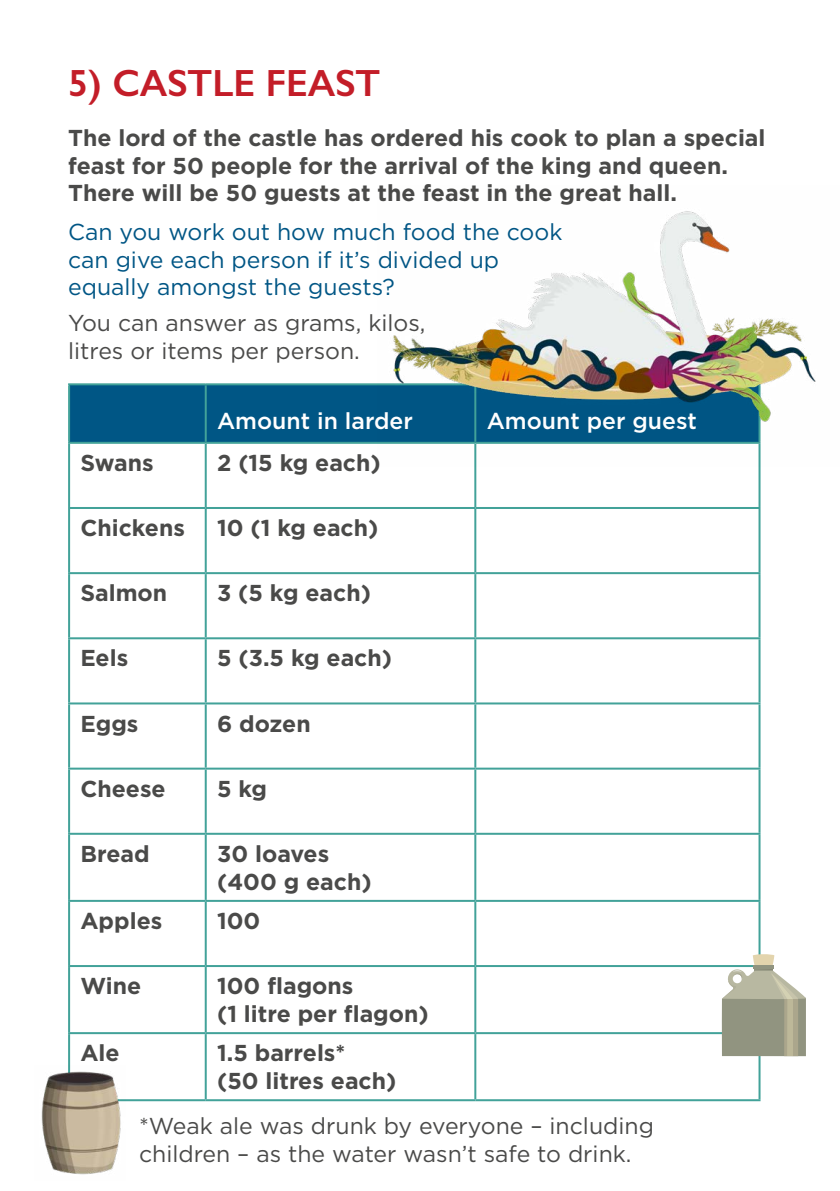
<style>
.page{position:relative;width:840px;height:1191px;background:#fff}
.page>*{position:absolute;margin:0;border:0;box-sizing:border-box;transform-origin:0 0}
.question_title{font:600 38px "Gill Sans";color:#c31d28}
.table_content{font:700 23px/27.6px "Gotham HTF";color:#4a4a49}
.HES_body_11_5{font:700 23px/27.6px "Gotham HTF";color:#4a4a49}
.HES_body_11_5-2{font:23px/27.6px "Gotham HTF";color:#4a4a49}
.question{font:23px/27.6px "Gotham HTF";color:#005685}
.Table_header{font:500 23px "Gotham HTF";color:#fff}
</style>
<div class="page">
<div style="left:70px;top:385px;width:307px;height:57px;background:#005685"></div>
<hr style="left:205px;top:385px;width:2px;height:57px;background:#42a299">
<hr style="left:205px;top:444px;width:2px;height:63px;background:#42a299">
<hr style="left:474px;top:444px;width:2px;height:63px;background:#42a299">
<hr style="left:68px;top:507px;width:138px;height:2px;background:#42a299">
<hr style="left:206px;top:507px;width:269px;height:2px;background:#42a299">
<hr style="left:205px;top:509px;width:2px;height:63px;background:#42a299">
<hr style="left:475px;top:507px;width:285px;height:2px;background:#42a299">
<hr style="left:474px;top:509px;width:2px;height:63px;background:#42a299">
<hr style="left:68px;top:572px;width:138px;height:2px;background:#42a299">
<hr style="left:206px;top:572px;width:269px;height:2px;background:#42a299">
<hr style="left:205px;top:574px;width:2px;height:63px;background:#42a299">
<hr style="left:475px;top:572px;width:285px;height:2px;background:#42a299">
<hr style="left:474px;top:574px;width:2px;height:63px;background:#42a299">
<hr style="left:68px;top:637px;width:138px;height:2px;background:#42a299">
<hr style="left:206px;top:637px;width:269px;height:2px;background:#42a299">
<hr style="left:205px;top:639px;width:2px;height:63px;background:#42a299">
<hr style="left:475px;top:637px;width:285px;height:2px;background:#42a299">
<hr style="left:474px;top:639px;width:2px;height:63px;background:#42a299">
<hr style="left:68px;top:702px;width:138px;height:2px;background:#42a299">
<hr style="left:206px;top:702px;width:269px;height:2px;background:#42a299">
<hr style="left:205px;top:704px;width:2px;height:63px;background:#42a299">
<hr style="left:475px;top:702px;width:285px;height:2px;background:#42a299">
<hr style="left:474px;top:704px;width:2px;height:63px;background:#42a299">
<hr style="left:205px;top:769px;width:2px;height:63px;background:#42a299">
<hr style="left:474px;top:769px;width:2px;height:63px;background:#42a299">
<hr style="left:68px;top:832px;width:138px;height:2px;background:#42a299">
<hr style="left:206px;top:832px;width:269px;height:2px;background:#42a299">
<hr style="left:205px;top:834px;width:2px;height:66px;background:#42a299">
<hr style="left:475px;top:832px;width:285px;height:2px;background:#42a299">
<hr style="left:474px;top:834px;width:2px;height:66px;background:#42a299">
<hr style="left:68px;top:900px;width:138px;height:2px;background:#42a299">
<hr style="left:206px;top:900px;width:269px;height:2px;background:#42a299">
<hr style="left:205px;top:902px;width:2px;height:63px;background:#42a299">
<hr style="left:475px;top:900px;width:285px;height:2px;background:#42a299">
<hr style="left:474px;top:902px;width:2px;height:63px;background:#42a299">
<hr style="left:68px;top:965px;width:138px;height:2px;background:#42a299">
<hr style="left:206px;top:965px;width:269px;height:2px;background:#42a299">
<hr style="left:205px;top:967px;width:2px;height:65px;background:#42a299">
<hr style="left:475px;top:965px;width:285px;height:2px;background:#42a299">
<hr style="left:474px;top:967px;width:2px;height:65px;background:#42a299">
<hr style="left:205px;top:1034px;width:2px;height:65px;background:#42a299">
<hr style="left:474px;top:1034px;width:2px;height:65px;background:#42a299">
<hr style="left:68px;top:444px;width:2px;height:63px;background:#42a299">
<hr style="left:758px;top:444px;width:2px;height:63px;background:#42a299">
<hr style="left:68px;top:509px;width:2px;height:63px;background:#42a299">
<hr style="left:758px;top:509px;width:2px;height:63px;background:#42a299">
<hr style="left:68px;top:574px;width:2px;height:63px;background:#42a299">
<hr style="left:758px;top:574px;width:2px;height:63px;background:#42a299">
<hr style="left:68px;top:639px;width:2px;height:63px;background:#42a299">
<hr style="left:758px;top:639px;width:2px;height:63px;background:#42a299">
<hr style="left:68px;top:704px;width:2px;height:63px;background:#42a299">
<hr style="left:758px;top:704px;width:2px;height:63px;background:#42a299">
<hr style="left:68px;top:1032px;width:138px;height:2px;background:#42a299">
<hr style="left:206px;top:1032px;width:269px;height:2px;background:#42a299">
<hr style="left:475px;top:1032px;width:285px;height:2px;background:#42a299">
<hr style="left:68px;top:767px;width:138px;height:2px;background:#42a299">
<hr style="left:68px;top:769px;width:2px;height:63px;background:#42a299">
<hr style="left:206px;top:767px;width:269px;height:2px;background:#42a299">
<hr style="left:475px;top:767px;width:285px;height:2px;background:#42a299">
<hr style="left:758px;top:769px;width:2px;height:63px;background:#42a299">
<hr style="left:68px;top:834px;width:2px;height:66px;background:#42a299">
<hr style="left:758px;top:834px;width:2px;height:66px;background:#42a299">
<hr style="left:68px;top:902px;width:2px;height:63px;background:#42a299">
<hr style="left:758px;top:902px;width:2px;height:63px;background:#42a299">
<hr style="left:68px;top:967px;width:2px;height:65px;background:#42a299">
<hr style="left:68px;top:1034px;width:2px;height:65px;background:#42a299">
<hr style="left:758px;top:1034px;width:2px;height:65px;background:#42a299">
<hr style="left:68px;top:1099px;width:138px;height:2px;background:#42a299">
<hr style="left:206px;top:1099px;width:269px;height:2px;background:#42a299">
<hr style="left:475px;top:1099px;width:285px;height:2px;background:#42a299">
<hr style="left:68px;top:383px;width:138px;height:2px;background:#42a299">
<hr style="left:68px;top:385px;width:2px;height:57px;background:#42a299">
<hr style="left:206px;top:383px;width:269px;height:2px;background:#42a299">
<hr style="left:68px;top:442px;width:138px;height:2px;background:#42a299">
<hr style="left:206px;top:442px;width:269px;height:2px;background:#42a299">
<img style="left:377px;top:211px;width:439px;height:256px">
<svg style="left:721px;top:954px;width:84px;height:102px"></svg>
<img style="left:41px;top:1065px;width:85px;height:110px">
<h1 class="question_title" style="left:68px;top:60px;width:314px">5) CASTLE FEAST</h1>
<p class="HES_body_11_5" style="left:68px;top:123px;width:698px">The lord of the castle has ordered his cook to plan a special feast for 50 people for the arrival of the king and queen.<br>There will be 50 guests at the feast in the great hall.</p>
<p class="question" style="left:68px;top:218px;width:495px">Can you work out how much food the cook can give each person if it’s divided up equally amongst the guests?</p>
<p class="HES_body_11_5-2" style="left:68px;top:309px;width:359px">You can answer as grams, kilos, litres or items per person.</p>
<p class="Table_header" style="left:217px;top:408px;width:197px">Amount in larder</p>
<p class="Table_header" style="left:486px;top:408px;width:211px">Amount per guest</p>
<p class="table_content" style="left:80px;top:448px;width:75px">Swans</p>
<p class="table_content" style="left:217px;top:448px;width:165px">2 (15 kg each)</p>
<p class="table_content" style="left:80px;top:513px;width:106px">Chickens</p>
<p class="table_content" style="left:217px;top:513px;width:163px">10 (1 kg each)</p>
<p class="table_content" style="left:80px;top:579px;width:88px">Salmon</p>
<p class="table_content" style="left:217px;top:579px;width:155px">3 (5 kg each)</p>
<p class="table_content" style="left:80px;top:644px;width:49px">Eels</p>
<p class="table_content" style="left:217px;top:644px;width:176px">5 (3.5 kg each)</p>
<p class="table_content" style="left:80px;top:709px;width:60px">Eggs</p>
<p class="table_content" style="left:217px;top:709px;width:95px">6 dozen</p>
<p class="table_content" style="left:80px;top:774px;width:87px">Cheese</p>
<p class="table_content" style="left:217px;top:774px;width:51px">5 kg</p>
<p class="table_content" style="left:80px;top:839px;width:71px">Bread</p>
<p class="table_content" style="left:217px;top:839px;width:156px">30 loaves (400 g each)</p>
<p class="table_content" style="left:80px;top:906px;width:83px">Apples</p>
<p class="table_content" style="left:217px;top:906px;width:45px">100</p>
<p class="table_content" style="left:80px;top:971px;width:62px">Wine</p>
<p class="table_content" style="left:217px;top:971px;width:213px">100 flagons<br>(1 litre per flagon)</p>
<p class="table_content" style="left:80px;top:1038px;width:41px">Ale</p>
<p class="table_content" style="left:217px;top:1038px;width:181px">1.5 barrels*<br>(50 litres each)</p>
<p class="HES_body_11_5-2" style="left:139px;top:1111px;width:516px">*Weak ale was drunk by everyone – including children – as the water wasn’t safe to drink.</p>
</div>
